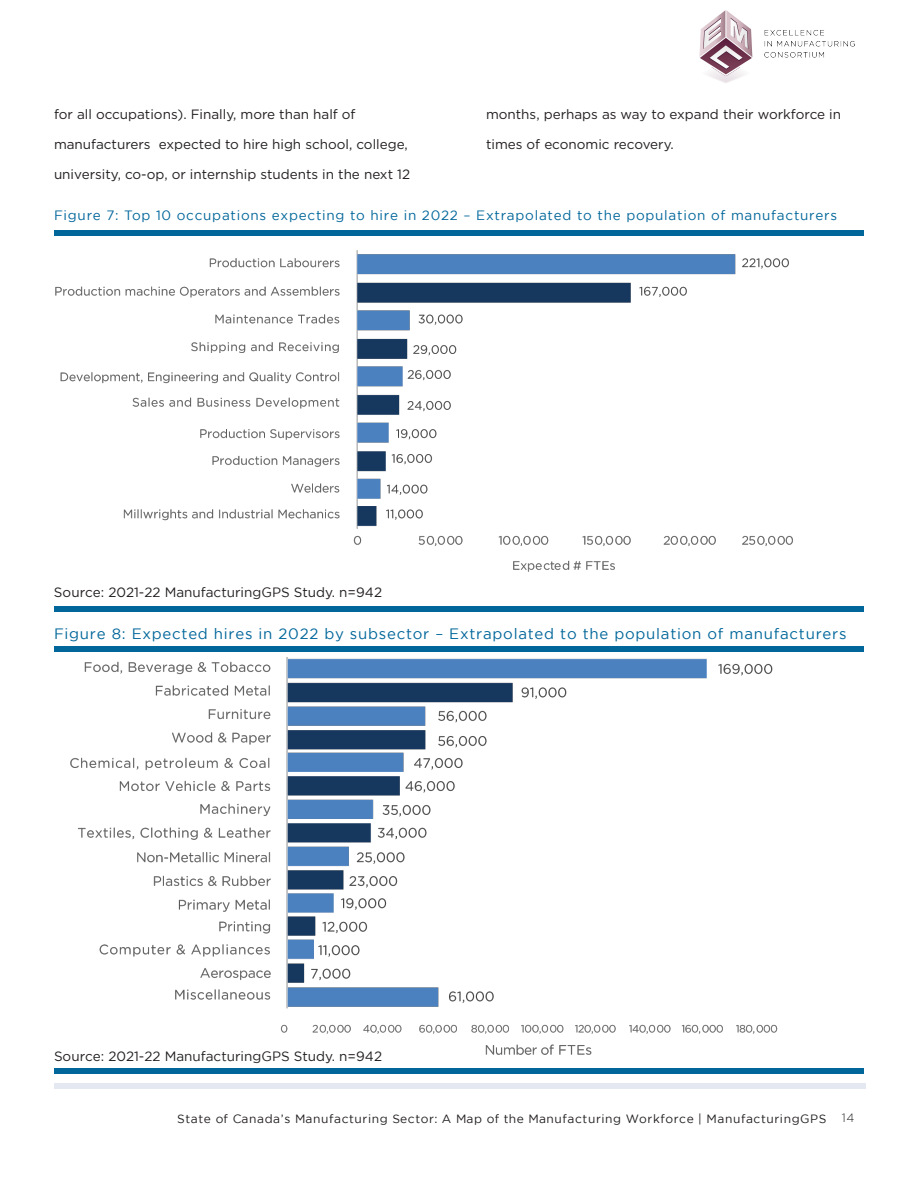
<style>
.page{position:relative;width:918px;height:1188px;background:#fff}
.page>*{position:absolute;margin:0;border:0;box-sizing:border-box;transform-origin:0 0}
.Gotham{font:15px "Gotham";letter-spacing:.05em;color:#01669a}
.Gotham-2{font:13.5px "Gotham";color:#231f20}
.Gotham-3{font:13.5px "Gotham";letter-spacing:.055em;color:#01669a}
.t1{font:12px "Gotham";letter-spacing:.05em;color:#231f20}
.t2{font:300 12px "Gotham";color:#231f20}
</style>
<div class="page">
<div style="left:54px;top:1083px;width:812px;height:6px;background:#e3e8f1"></div>
<img style="left:699px;top:10px;width:156px;height:73px">
<div style="left:54px;top:230px;width:810px;height:6px;background:#01669a"></div>
<div style="left:54px;top:606px;width:810px;height:6px;background:#01669a"></div>
<img style="left:55px;top:250px;width:738px;height:321px">
<div style="left:54px;top:646px;width:810px;height:6px;background:#01669a"></div>
<div style="left:54px;top:1068px;width:810px;height:6px;background:#01669a"></div>
<img style="left:70px;top:657px;width:708px;height:398px">
<p class="Gotham-2" style="left:54px;top:107px;width:303px">for all occupations). Finally, more than half of</p>
<p class="Gotham-2" style="left:54px;top:137px;width:355px">manufacturers expected to hire high school, college,</p>
<p class="Gotham-2" style="left:54px;top:167px;width:358px">university, co-op, or internship students in the next 12</p>
<p class="Gotham-3" style="left:54px;top:208px;width:785px">Figure 7: Top 10 occupations expecting to hire in 2022 – Extrapolated to the population of manufacturers</p>
<p class="Gotham-2" style="left:486px;top:107px;width:357px">months, perhaps as way to expand their workforce in</p>
<p class="Gotham-2" style="left:486px;top:137px;width:189px">times of economic recovery.</p>
<p class="Gotham-2" style="left:54px;top:584px;width:330px">Source: 2021-22 ManufacturingGPS Study. n=942</p>
<p class="Gotham" style="left:54px;top:626px;width:794px">Figure 8: Expected hires in 2022 by subsector – Extrapolated to the population of manufacturers</p>
<p class="Gotham-2" style="left:54px;top:1048px;width:330px">Source: 2021-22 ManufacturingGPS Study. n=942</p>
<p class="t1" style="left:177px;top:1112px;width:651px">State of Canada’s Manufacturing Sector: A Map of the Manufacturing Workforce | ManufacturingGPS</p>
<p class="t2" style="left:842px;top:1112px;width:14px">14</p>
</div>
